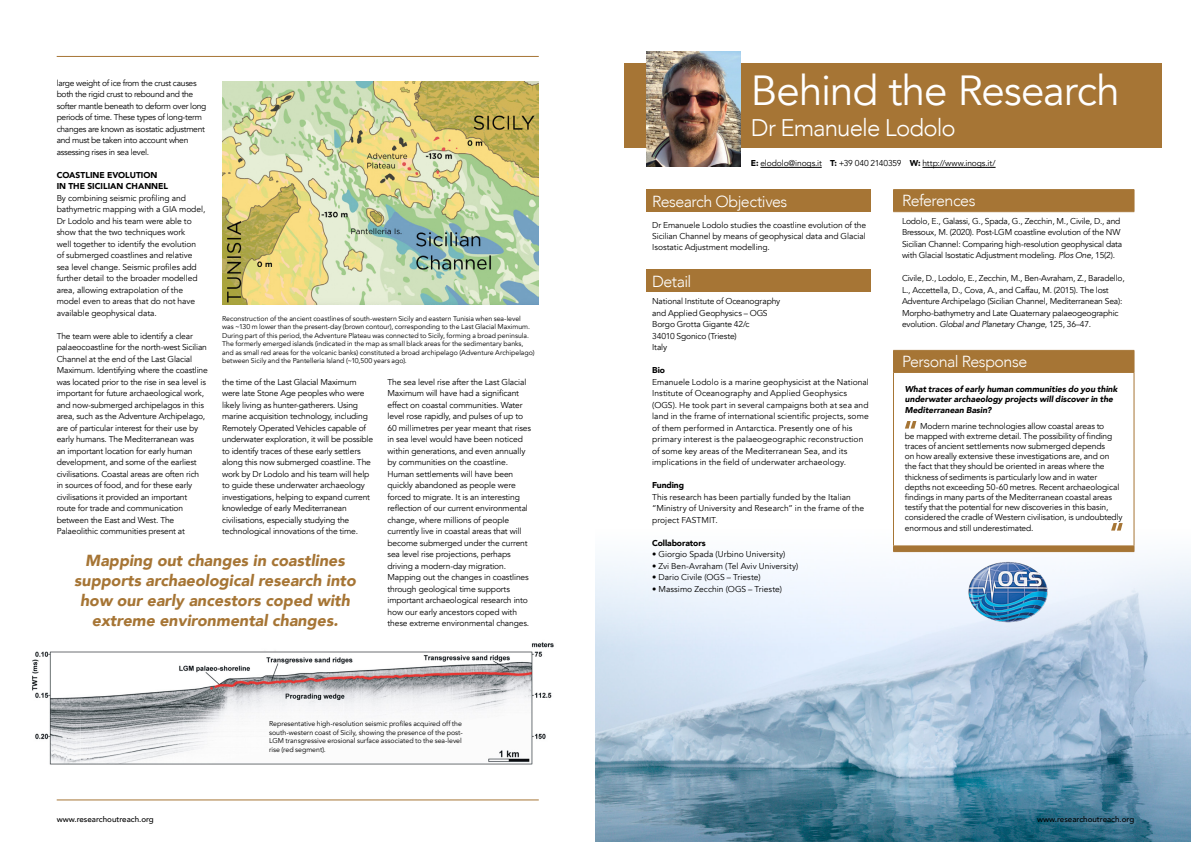
<style>
.page{position:relative;width:1191px;height:842px;background:#fff}
.page>*{position:absolute;margin:0;border:0;box-sizing:border-box;transform-origin:0 0}
.t1{font:42px "Avenir";letter-spacing:-.02em;color:#fff}
.t2{font:300 24px "Avenir";letter-spacing:-.035em;color:#fff}
.t3{font:italic 900 16px/20px "Avenir";color:#a67535;text-align:center}
.t4{font:300 16px "Avenir";letter-spacing:-.03em;color:#fff}
.t5{font:8.5px/11.5px "Avenir";letter-spacing:-.02em;color:#000}
.t6{font:8.5px/11.5px "Avenir";letter-spacing:.005em;color:#000}
.t7{font:italic 900 8.5px/10.2px "Avenir";color:#000}
.t8{font:900 8.5px/11.5px "Avenir";letter-spacing:-.005em;color:#000}
.t9{font:8.5px "Avenir";color:#000}
.t10{font:500 8px "Avenir";color:#000}
.t11{font:7px/8.5px "Avenir";letter-spacing:-.005em;color:#000}
.s1{font-weight:900}
.s2{font-style:italic}
</style>
<div class="page">
<div style="left:624px;top:63px;width:537px;height:84px;background:#a67535"></div>
<hr style="left:57px;top:800px;width:482px;height:1px;background:#a67535">
<hr style="left:57px;top:56px;width:482px;height:1px;background:#a67535">
<img style="left:595px;top:648px;width:596px;height:194px">
<svg style="left:595px;top:442px;width:596px;height:206px"></svg>
<div style="left:646px;top:189px;width:224px;height:22px;background:#a67535"></div>
<div style="left:646px;top:270px;width:224px;height:22px;background:#a67535"></div>
<img style="left:646px;top:51px;width:95px;height:115px">
<div style="left:894px;top:190px;width:239px;height:361px;background:#a67535"></div>
<svg style="left:893px;top:212px;width:241px;height:334px"></svg>
<svg style="left:893px;top:190px;width:1px;height:21px"></svg>
<hr style="left:893px;top:189px;width:241px;height:1px;background:#a67535">
<svg style="left:1133px;top:190px;width:1px;height:21px"></svg>
<hr style="left:893px;top:211px;width:241px;height:1px;background:#a67535">
<svg style="left:893px;top:351px;width:1px;height:21px"></svg>
<hr style="left:893px;top:350px;width:241px;height:1px;background:#a67535">
<svg style="left:1133px;top:351px;width:1px;height:21px"></svg>
<hr style="left:893px;top:373px;width:1px;height:173px;background:#a67535">
<hr style="left:893px;top:372px;width:241px;height:1px;background:#a67535">
<hr style="left:1133px;top:373px;width:1px;height:173px;background:#a67535">
<hr style="left:893px;top:546px;width:241px;height:1px;background:#a67535">
<hr style="left:893px;top:551px;width:241px;height:1px;background:#a67535">
<svg style="left:905px;top:421px;width:11px;height:8px"></svg>
<svg style="left:1111px;top:523px;width:11px;height:8px"></svg>
<hr style="left:760px;top:167px;width:61px;height:1px;background:#000">
<hr style="left:922px;top:167px;width:73px;height:1px;background:#000">
<img style="left:32px;top:642px;width:522px;height:123px">
<img style="left:222px;top:81px;width:317px;height:223px">
<img style="left:966px;top:560px;width:83px;height:64px">
<p class="t5" style="left:57px;top:77px;width:151px">large weight of ice from the crust causes both the rigid crust to rebound and the softer mantle beneath to deform over long periods of time. These types of long-term changes are known as isostatic adjustment and must be taken into account when assessing rises in sea level.</p>
<p class="t8" style="left:57px;top:169px;width:113px">COASTLINE EVOLUTION<br>IN THE SICILIAN CHANNEL</p>
<p class="t5" style="left:57px;top:192px;width:150px">By combining seismic profiling and bathymetric mapping with a GIA model, Dr Lodolo and his team were able to show that the two techniques work<br>well together to identify the evolution of submerged coastlines and relative sea level change. Seismic profiles add further detail to the broader modelled area, allowing extrapolation of the model even to areas that do not have available geophysical data.</p>
<p class="t5" style="left:57px;top:330px;width:153px">The team were able to identify a clear palaeocoastline for the north-west Sicilian Channel at the end of the Last Glacial Maximum. Identifying where the coastline was located prior to the rise in sea level is important for future archaeological work, and now-submerged archipelagos in this area, such as the Adventure Archipelago, are of particular interest for their use by early humans. The Mediterranean was<br>an important location for early human development, and some of the earliest civilisations. Coastal areas are often rich in sources of food, and for these early civilisations it provided an important route for trade and communication between the East and West. The Palaeolithic communities present at</p>
<h3 class="t3" style="left:74px;top:551px;width:283px">Mapping out changes in coastlines supports archaeological research into how our early ancestors coped with extreme environmental changes.</h3>
<p class="t11" style="left:222px;top:314px;width:314px">Reconstruction of the ancient coastlines of south-western Sicily and eastern Tunisia when sea-level<br>was ~130 m lower than the present-day (brown contour), corresponding to the Last Glacial Maximum.<br>During part of this period, the Adventure Plateau was connected to Sicily, forming a broad peninsula.<br>The formerly emerged islands (indicated in the map as small black areas for the sedimentary banks, and as small red areas for the volcanic banks) constituted a broad archipelago (Adventure Archipelago) between Sicily and the Pantelleria Island (~10,500 years ago).</p>
<p class="t5" style="left:387px;top:376px;width:145px">The sea level rise after the Last Glacial Maximum will have had a significant effect on coastal communities. Water level rose rapidly, and pulses of up to 60 millimetres per year meant that rises in sea level would have been noticed within generations, and even annually by communities on the coastline.<br>Human settlements will have been quickly abandoned as people were forced to migrate. It is an interesting reflection of our current environmental change, where millions of people currently live in coastal areas that will become submerged under the current sea level rise projections, perhaps driving a modern-day migration.<br>Mapping out the changes in coastlines through geological time supports important archaeological research into how our early ancestors coped with these extreme environmental changes.</p>
<p class="t5" style="left:222px;top:376px;width:153px">the time of the Last Glacial Maximum were late Stone Age peoples who were likely living as hunter-gatherers. Using marine acquisition technology, including Remotely Operated Vehicles capable of underwater exploration, it will be possible to identify traces of these early settlers along this now submerged coastline. The work by Dr Lodolo and his team will help to guide these underwater archaeology investigations, helping to expand current knowledge of early Mediterranean civilisations, especially studying the technological innovations of the time.</p>
<p class="t11" style="left:269px;top:720px;width:195px">Representative high-resolution seismic profiles acquired off the south-western coast of Sicily, showing the presence of the post-LGM transgressive erosional surface associated to the sea-level rise (red segment).</p>
<h1 class="t1" style="left:751px;top:65px;width:370px">Behind the Research</h1>
<h2 class="t2" style="left:751px;top:113px;width:206px">Dr Emanuele Lodolo</h2>
<p class="t5" style="left:751px;top:158px;width:246px"><span class="s1">E:</span> elodolo@inogs.it <span class="s1">T:</span> +39 040 2140359 <span class="s1">W:</span> http://www.inogs.it/</p>
<h3 class="t4" style="left:652px;top:192px;width:137px">Research Objectives</h3>
<p class="t5" style="left:652px;top:220px;width:215px;line-height:11px;text-align:justify">Dr Emanuele Lodolo studies the coastline evolution of the Sicilian Channel by means of geophysical data and Glacial Isostatic Adjustment modelling.</p>
<h3 class="t4" style="left:652px;top:272px;width:41px">Detail</h3>
<p class="t5" style="left:652px;top:296px;width:130px">National Institute of Oceanography and Applied Geophysics – OGS<br>Borgo Grotta Gigante 42/c<br>34010 Sgonico (Trieste)<br>Italy</p>
<p class="t8" style="left:652px;top:364px;width:14px">Bio</p>
<p class="t6" style="left:652px;top:376px;width:218px">Emanuele Lodolo is a marine geophysicist at the National Institute of Oceanography and Applied Geophysics (OGS). He took part in several campaigns both at sea and land in the frame of international scientific projects, some of them performed in Antarctica. Presently one of his primary interest is the palaeogeographic reconstruction of some key areas of the Mediterranean Sea, and its implications in the field of underwater archaeology.</p>
<p class="t8" style="left:652px;top:479px;width:33px">Funding</p>
<p class="t6" style="left:652px;top:491px;width:214px">This research has been partially funded by the Italian “Ministry of University and Research” in the frame of the project FASTMIT.</p>
<p class="t8" style="left:652px;top:537px;width:55px">Collaborators</p>
<p class="t6" style="left:652px;top:549px;width:135px">• Giorgio Spada (Urbino University)</p>
<p class="t6" style="left:652px;top:560px;width:148px">• Zvi Ben-Avraham (Tel Aviv University)</p>
<p class="t9" style="left:652px;top:572px;width:110px">• Dario Civile (OGS – Trieste)</p>
<p class="t6" style="left:652px;top:583px;width:131px">• Massimo Zecchin (OGS – Trieste)</p>
<h3 class="t4" style="left:902px;top:191px;width:75px">References</h3>
<p class="t5" style="left:902px;top:215px;width:222px">Lodolo, E., Galassi, G., Spada, G., Zecchin, M., Civile, D., and Bressoux, M. (2020). Post-LGM coastline evolution of the NW Sicilian Channel: Comparing high-resolution geophysical data with Glacial Isostatic Adjustment modeling. <span class="s2">Plos One</span>, 15(2).</p>
<p class="t5" style="left:902px;top:273px;width:224px">Civile, D., Lodolo, E., Zecchin, M., Ben-Avraham, Z., Baradello, L., Accettella, D., Cova, A., and Caffau, M. (2015). The lost Adventure Archipelago (Sicilian Channel, Mediterranean Sea):<br>Morpho-bathymetry and Late Quaternary palaeogeographic evolution. <span class="s2">Global and Planetary Change</span>, 125, 36–47.</p>
<h3 class="t4" style="left:902px;top:352px;width:127px">Personal Response</h3>
<p class="t7" style="left:905px;top:384px;width:214px">What traces of early human communities do you think underwater archaeology projects will discover in the<br>Mediterranean Basin?</p>
<p class="t5" style="left:905px;top:421px;width:219px;line-height:10.2px;text-indent:15px">Modern marine technologies allow coastal areas to<br>be mapped with extreme detail. The possibility of finding traces of ancient settlements now submerged depends<br>on how areally extensive these investigations are, and on the fact that they should be oriented in areas where the thickness of sediments is particularly low and in water depths not exceeding 50-60 metres. Recent archaeological findings in many parts of the Mediterranean coastal areas testify that the potential for new discoveries in this basin, considered the cradle of Western civilisation, is undoubtedly enormous and still underestimated.</p>
<p class="t10" style="left:57px;top:812px;width:99px">www.researchoutreach.org</p>
<p class="t10" style="left:1037px;top:812px;width:99px">www.researchoutreach.org</p>
</div>
